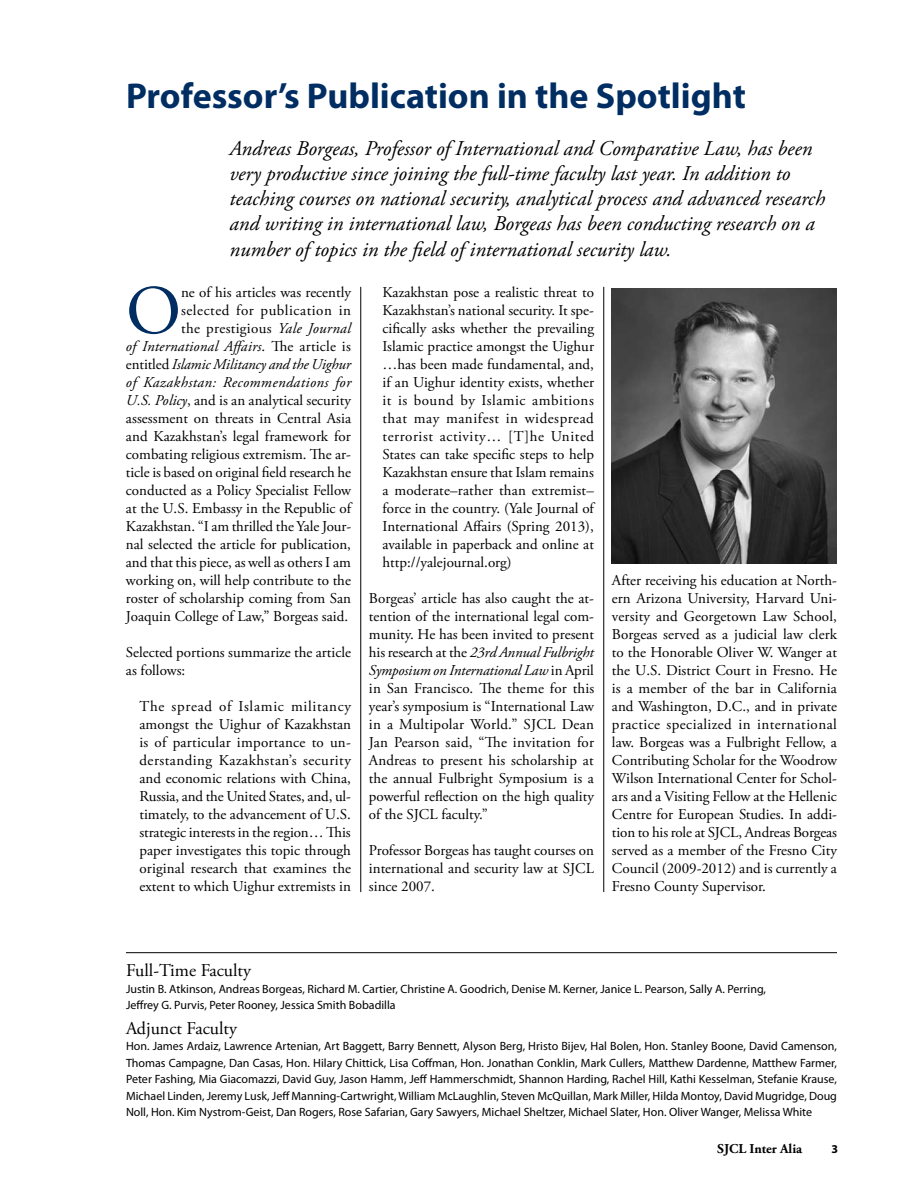
<style>
.page{position:relative;width:918px;height:1188px;background:#fff}
.page>*{position:absolute;margin:0;border:0;box-sizing:border-box;transform-origin:0 0}
.t1{font:69.3px "Adobe Garamond Pro";color:#002d62}
.t2{font:700 36px "Myriad Pro";color:#002d62}
.t3{font:italic 21px/25.2px "Adobe Garamond Pro";color:#000}
.t4{font:18px "Adobe Garamond Pro";color:#000}
.t5{font:15px/18px "Adobe Garamond Pro";color:#000;text-align:justify}
.t6{font:700 13.5px "Adobe Garamond Pro";color:#000}
.t7{font:12px/16.5px "Myriad Pro";color:#000}
.t8{font:700 12px "Myriad Pro";color:#000}
.s1{font-style:italic}
</style>
<div class="page">
<hr style="left:126px;top:952px;width:711px;height:1px;background:#000">
<img style="left:612px;top:289px;width:225px;height:275px">
<hr style="left:360px;top:287px;width:1px;height:605px;background:#000">
<hr style="left:603px;top:287px;width:1px;height:605px;background:#000">
<h2 class="t2" style="left:126px;top:72px;width:621px">Professor’s Publication in the Spotlight</h2>
<p class="t3" style="left:230px;top:136px;width:597px">Andreas Borgeas, Professor of International and Comparative Law, has been very productive since joining the full-time faculty last year. In addition to teaching courses on national security, analytical process and advanced research and writing in international law, Borgeas has been conducting research on a number of topics in the field of international security law.</p>
<h1 class="t1" style="left:126px;top:269px;width:57px">O</h1>
<p class="t5" style="left:126px;top:284px;width:227px;text-align:right">ne of his articles was recently<br>selected for publication in<br>the prestigious <span class="s1">Yale Journal<br>of International Affairs</span>. The article is entitled <span class="s1">Islamic Militancy and the Uighur of Kazakhstan: Recommendations for U.S. Policy</span>, and is an analytical security assessment on threats in Central Asia and Kazakhstan’s legal framework for combating religious extremism. The ar&shy;ticle is based on original field research he conducted as a Policy Specialist Fellow at the U.S. Embassy in the Republic of Kazakhstan. “I am thrilled the Yale Jour&shy;nal selected the article for publication, and that this piece, as well as others I am working on, will help contribute to the roster of scholarship coming from San Joaquin College of Law,” Borgeas said.</p>
<p class="t5" style="left:126px;top:644px;width:227px">Selected portions summarize the article as follows:</p>
<p class="t5" style="left:139px;top:698px;width:213px">The spread of Islamic militancy amongst the Uighur of Kazakhstan is of particular importance to un&shy;derstanding Kazakhstan’s security and economic relations with China, Russia, and the United States, and, ul&shy;timately, to the advancement of U.S. strategic interests in the region… This paper investigates this topic through original research that examines the extent to which Uighur extremists in</p>
<p class="t5" style="left:382px;top:284px;width:213px">Kazakhstan pose a realistic threat to Kazakhstan’s national security. It spe&shy;cifically asks whether the prevailing Islamic practice amongst the Uighur …has been made fundamental, and, if an Uighur identity exists, whether it is bound by Islamic ambitions that may manifest in widespread terrorist activity… [T]he United States can take specific steps to help Kazakhstan ensure that Islam remains a moderate–rather than extremist– force in the country. (Yale Journal of International Affairs (Spring 2013), available in paperback and online at http://yalejournal.org)</p>
<p class="t5" style="left:369px;top:590px;width:227px">Borgeas’ article has also caught the at&shy;tention of the international legal com&shy;munity. He has been invited to present his research at the <span class="s1">23rd Annual Fulbright Symposium on International Law</span> in April in San Francisco. The theme for this year’s symposium is “International Law in a Multipolar World.” SJCL Dean Jan Pearson said, “The invitation for Andreas to present his scholarship at the annual Fulbright Symposium is a powerful reflection on the high quality of the SJCL faculty.”</p>
<p class="t5" style="left:369px;top:842px;width:226px">Professor Borgeas has taught courses on international and security law at SJCL since 2007.</p>
<p class="t5" style="left:612px;top:572px;width:227px">After receiving his education at North&shy;ern Arizona University, Harvard Uni&shy;versity and Georgetown Law School, Borgeas served as a judicial law clerk to the Honorable Oliver W. Wanger at the U.S. District Court in Fresno. He is a member of the bar in California and Washington, D.C., and in private practice specialized in international law. Borgeas was a Fulbright Fellow, a Contributing Scholar for the Woodrow Wilson International Center for Schol&shy;ars and a Visiting Fellow at the Hellenic Centre for European Studies. In addi&shy;tion to his role at SJCL, Andreas Borgeas served as a member of the Fresno City Council (2009-2012) and is currently a Fresno County Supervisor.</p>
<p class="t4" style="left:126px;top:960px;width:127px">Full-Time Faculty</p>
<p class="t7" style="left:126px;top:980px;width:642px">Justin B. Atkinson, Andreas Borgeas, Richard M. Cartier, Christine A. Goodrich, Denise M. Kerner, Janice L. Pearson, Sally A. Perring,<br>Jeffrey G. Purvis, Peter Rooney, Jessica Smith Bobadilla</p>
<p class="t4" style="left:126px;top:1017px;width:112px">Adjunct Faculty</p>
<p class="t7" style="left:126px;top:1038px;width:713px;text-align:justify">Hon. James Ardaiz, Lawrence Artenian, Art Baggett, Barry Bennett, Alyson Berg, Hristo Bijev, Hal Bolen, Hon. Stanley Boone, David Camenson, Thomas Campagne, Dan Casas, Hon. Hilary Chittick, Lisa Coffman, Hon. Jonathan Conklin, Mark Cullers, Matthew Dardenne, Matthew Farmer, Peter Fashing, Mia Giacomazzi, David Guy, Jason Hamm, Jeff Hammerschmidt, Shannon Harding, Rachel Hill, Kathi Kesselman, Stefanie Krause, Michael Linden, Jeremy Lusk, Jeff Manning-Cartwright, William McLaughlin, Steven McQuillan, Mark Miller, Hilda Montoy, David Mugridge, Doug Noll, Hon. Kim Nystrom-Geist, Dan Rogers, Rose Safarian, Gary Sawyers, Michael Sheltzer, Michael Slater, Hon. Oliver Wanger, Melissa White</p>
<p class="t6" style="left:717px;top:1141px;width:87px">SJCL Inter Alia</p>
<p class="t8" style="left:832px;top:1141px;width:8px">3</p>
</div>
